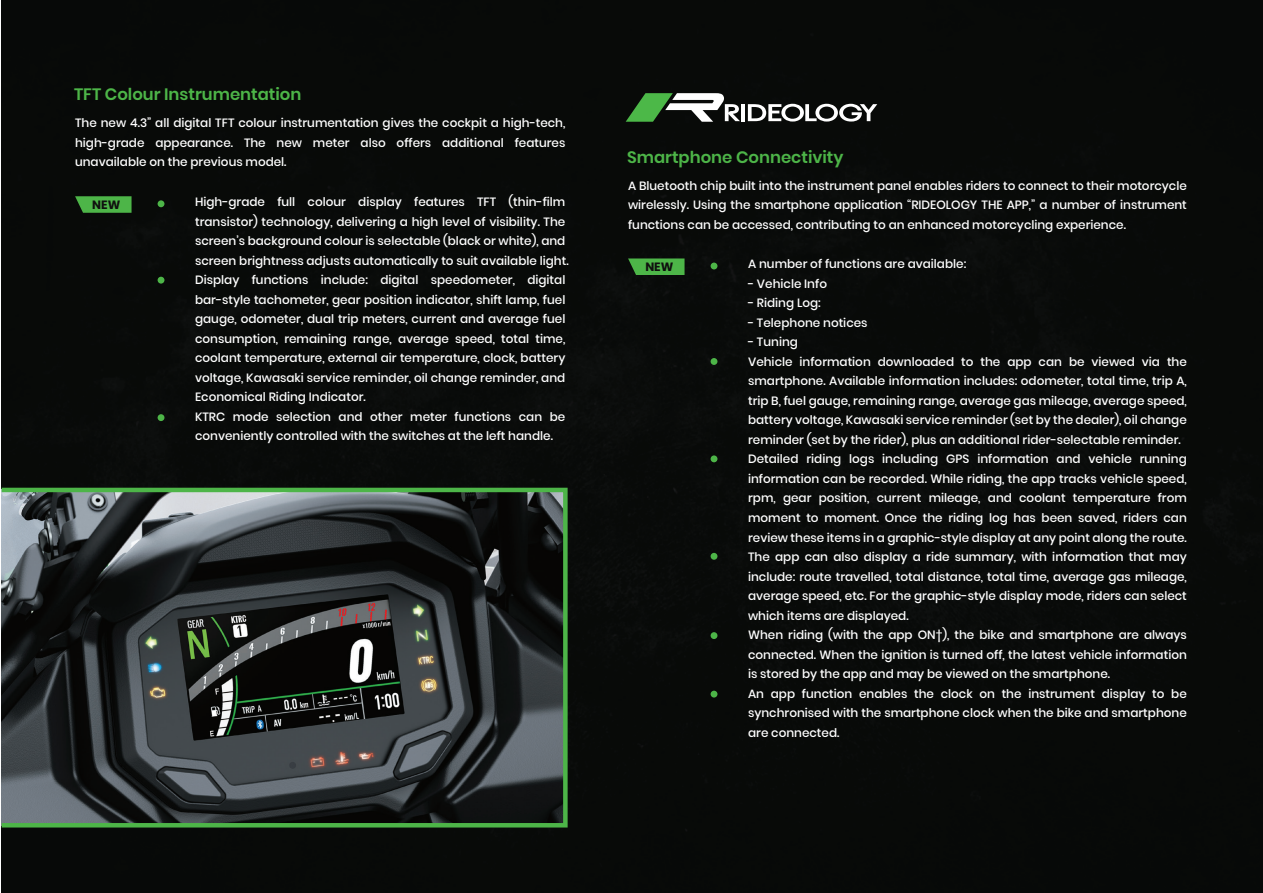
<style>
.page{position:relative;width:1263px;height:893px;background:#fff}
.page>*{position:absolute;margin:0;border:0;box-sizing:border-box;transform-origin:0 0}
.t1{font:600 16.5px "Poppins";color:#4db548}
.t2{font:500 12px/19.5px "Poppins";color:#fff}
.t3{font:700 12px "Poppins";color:#10110f}
</style>
<div class="page">
<div style="left:2px;top:0;width:1261px;height:893px;background:#080a08"></div>
<svg style="left:75px;top:196px;width:57px;height:17px"></svg>
<div style="left:158px;top:200px;width:6px;height:7px;background:#4db548;border-radius:50%"></div>
<div style="left:158px;top:277px;width:6px;height:7px;background:#4db548;border-radius:50%"></div>
<div style="left:158px;top:414px;width:6px;height:7px;background:#4db548;border-radius:50%"></div>
<svg style="left:628px;top:258px;width:56px;height:17px"></svg>
<svg style="left:711px;top:263px;width:6px;height:6px"></svg>
<div style="left:711px;top:358px;width:6px;height:7px;background:#4db548;border-radius:50%"></div>
<div style="left:711px;top:455px;width:6px;height:7px;background:#4db548;border-radius:50%"></div>
<div style="left:711px;top:553px;width:6px;height:7px;background:#4db548;border-radius:50%"></div>
<div style="left:711px;top:632px;width:6px;height:7px;background:#4db548;border-radius:50%"></div>
<svg style="left:711px;top:691px;width:6px;height:6px"></svg>
<img style="left:5px;top:493px;width:558px;height:329px">
<div style="left:0;top:488px;width:568px;height:339px;border:4px solid #4db548"></div>
<svg style="left:626px;top:93px;width:114px;height:29px"></svg>
<hr style="left:741px;top:104px;width:4px;height:17px;background:#fff">
<svg style="left:748px;top:104px;width:129px;height:18px"></svg>
<h1 class="t1" style="left:74px;top:85px;width:229px">TFT Colour Instrumentation</h1>
<p class="t2" style="left:75px;top:113px;width:492px;text-align:justify">The new 4.3” all digital TFT colour instrumentation gives the cockpit a high-tech, high-grade appearance. The new meter also offers additional features unavailable on the previous model.</p>
<p class="t3" style="left:92px;top:198px;width:30px">NEW</p>
<p class="t2" style="left:195px;top:192px;width:375px">High-grade full colour display features TFT (thin-film transistor) technology, delivering a high level of visibility. The screen’s background colour is selectable (black or white), and screen brightness adjusts automatically to suit available light.<br>Display functions include: digital speedometer, digital bar-style tachometer, gear position indicator, shift lamp, fuel gauge, odometer, dual trip meters, current and average fuel consumption, remaining range, average speed, total time, coolant temperature, external air temperature, clock, battery voltage, Kawasaki service reminder, oil change reminder, and Economical Riding Indicator.<br>KTRC mode selection and other meter functions can be conveniently controlled with the switches at the left handle.</p>
<h1 class="t1" style="left:627px;top:147px;width:218px">Smartphone Connectivity</h1>
<p class="t2" style="left:628px;top:176px;width:560px;text-align:justify">A Bluetooth chip built into the instrument panel enables riders to connect to their motorcycle wirelessly. Using the smartphone application “RIDEOLOGY THE APP,” a number of instrument functions can be accessed, contributing to an enhanced motorcycling experience.</p>
<p class="t3" style="left:645px;top:260px;width:30px">NEW</p>
<p class="t2" style="left:748px;top:255px;width:220px">A number of functions are available:</p>
<p class="t2" style="left:748px;top:274px;width:80px">- Vehicle Info</p>
<p class="t2" style="left:748px;top:294px;width:74px">- Riding Log:</p>
<p class="t2" style="left:748px;top:313px;width:121px">- Telephone notices</p>
<p class="t2" style="left:748px;top:333px;width:440px">- Tuning<br>Vehicle information downloaded to the app can be viewed via the smartphone. Available information includes: odometer, total time, trip A, trip B, fuel gauge, remaining range, average gas mileage, average speed, battery voltage, Kawasaki service reminder (set by the dealer), oil change reminder (set by the rider), plus an additional rider-selectable reminder.<br>Detailed riding logs including GPS information and vehicle running information can be recorded. While riding, the app tracks vehicle speed, rpm, gear position, current mileage, and coolant temperature from moment to moment. Once the riding log has been saved, riders can review these items in a graphic-style display at any point along the route.<br>The app can also display a ride summary, with information that may include: route travelled, total distance, total time, average gas mileage, average speed, etc. For the graphic-style display mode, riders can select which items are displayed.<br>When riding (with the app ON†), the bike and smartphone are always connected. When the ignition is turned off, the latest vehicle information is stored by the app and may be viewed on the smartphone.<br>An app function enables the clock on the instrument display to be synchronised with the smartphone clock when the bike and smartphone are connected.</p>
</div>
